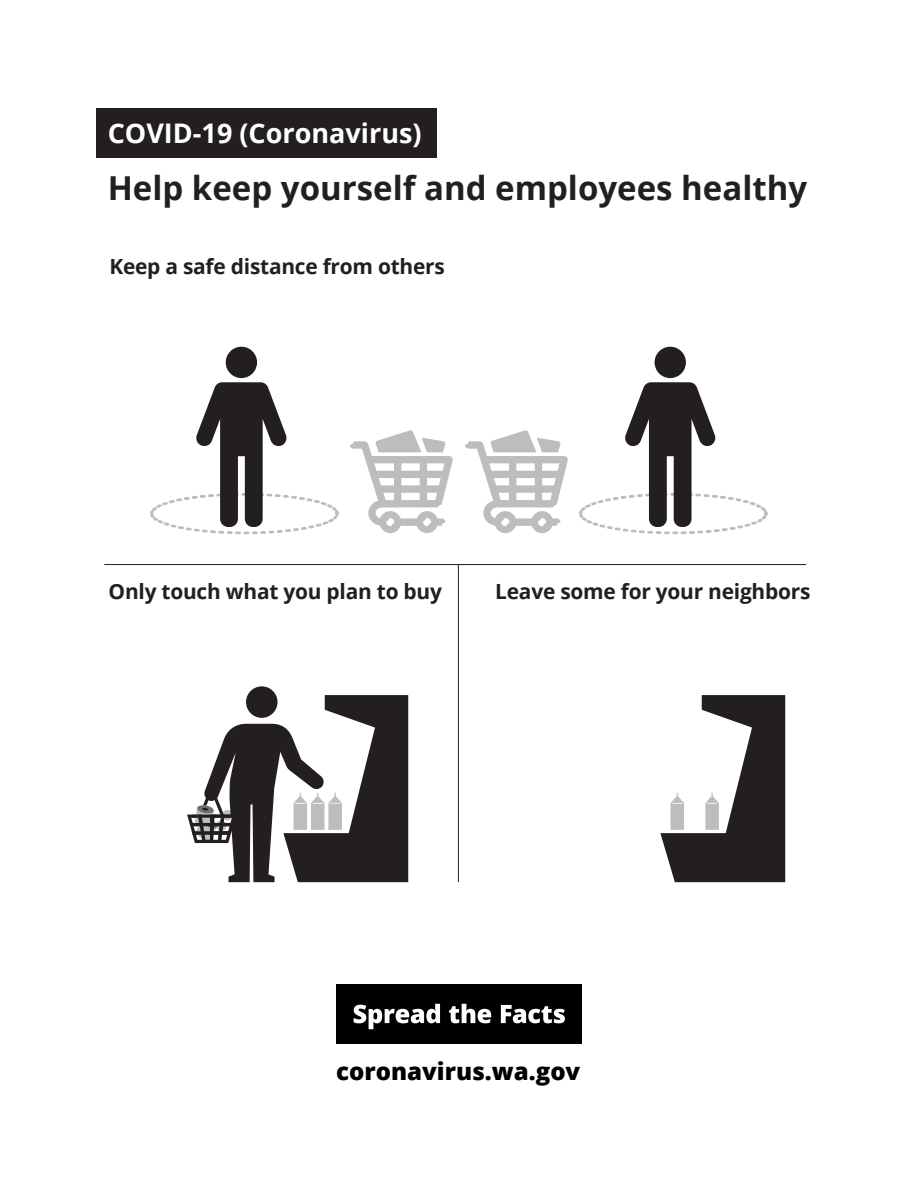
<style>
.page{position:relative;width:918px;height:1188px;background:#fff}
.page>*{position:absolute;margin:0;border:0;box-sizing:border-box;transform-origin:0 0}
.t1{font:700 33px "Open Sans";color:#231f20}
.t2{font:700 27px "Open Sans";color:#fff}
.t3{font:800 24px "Open Sans";color:#000}
.t4{font:700 20.85px "Open Sans";letter-spacing:-.01em;color:#231f20}
</style>
<div class="page">
<hr style="left:458px;top:565px;width:1px;height:317px;background:#231f20">
<hr style="left:104px;top:564px;width:702px;height:1px;background:#231f20">
<div style="left:96px;top:108px;width:341px;height:50px;background:#231f20"></div>
<div style="left:336px;top:984px;width:246px;height:60px;background:#000"></div>
<img style="left:354px;top:1004px;width:211px;height:19px">
<svg style="left:150px;top:347px;width:189px;height:188px"></svg>
<svg style="left:579px;top:347px;width:189px;height:188px"></svg>
<svg style="left:465px;top:430px;width:103px;height:103px"></svg>
<svg style="left:350px;top:430px;width:103px;height:103px"></svg>
<div style="left:246px;top:686px;width:32px;height:32px;background:#231f20;border-radius:50%"></div>
<svg style="left:187px;top:695px;width:221px;height:187px"></svg>
<svg style="left:660px;top:695px;width:125px;height:187px"></svg>
<p class="t2" style="left:108px;top:114px;width:315px">COVID-19 (Coronavirus)</p>
<h1 class="t1" style="left:108px;top:165px;width:701px">Help keep yourself and employees healthy</h1>
<p class="t4" style="left:109px;top:251px;width:337px">Keep a safe distance from others</p>
<p class="t4" style="left:109px;top:576px;width:335px">Only touch what you plan to buy</p>
<p class="t4" style="left:495px;top:576px;width:317px">Leave some for your neighbors</p>
<p class="t3" style="left:336px;top:1053px;width:246px">coronavirus.wa.gov</p>
</div>
